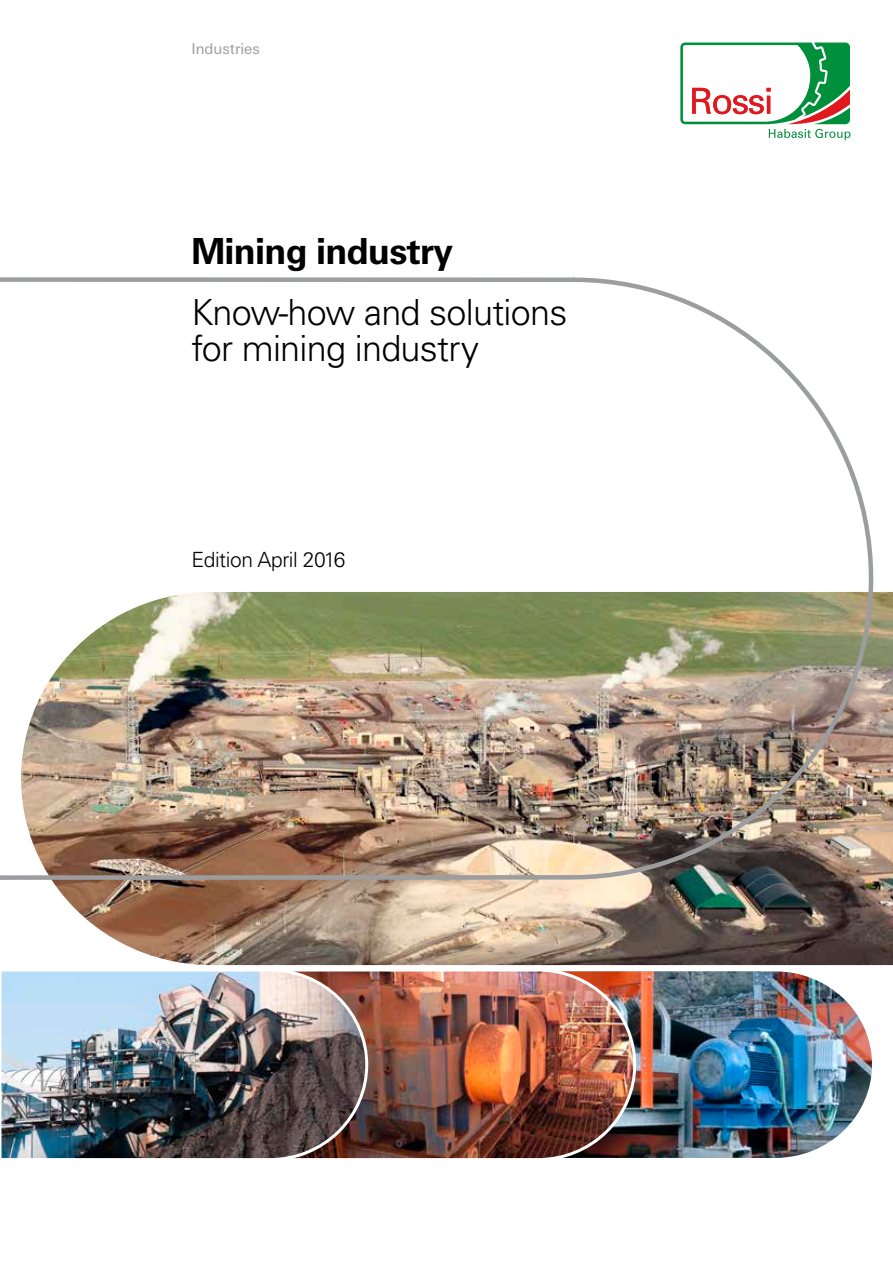
<style>
.page{position:relative;width:893px;height:1263px;background:#fff}
.page>*{position:absolute;margin:0;border:0;box-sizing:border-box;transform-origin:0 0}
.t1{font:300 36px/36px "Univers LT Std";letter-spacing:-.02em;color:#000}
.t2{font:700 36px "Univers LT Std";letter-spacing:-.02em;color:#000}
.t3{font:300 21px "Univers LT Std";letter-spacing:-.02em;color:#000}
.t4{font:15px "Univers Next W1 G";color:#9c9d9f}
</style>
<div class="page">
<img style="left:53px;top:592px;width:840px;height:373px">
<img style="left:638px;top:971px;width:234px;height:187px">
<img style="left:370px;top:971px;width:268px;height:188px">
<img style="left:1px;top:971px;width:369px;height:188px">
<img style="left:0;top:277px;width:875px;height:605px">
<svg style="left:680px;top:43px;width:170px;height:97px"></svg>
<p class="t4" style="left:191px;top:40px;width:70px">Industries</p>
<p class="t2" style="left:191px;top:230px;width:263px">Mining industry</p>
<p class="t1" style="left:191px;top:295px;width:378px">Know-how and solutions for mining industry</p>
<p class="t3" style="left:191px;top:547px;width:156px">Edition April 2016</p>
</div>
